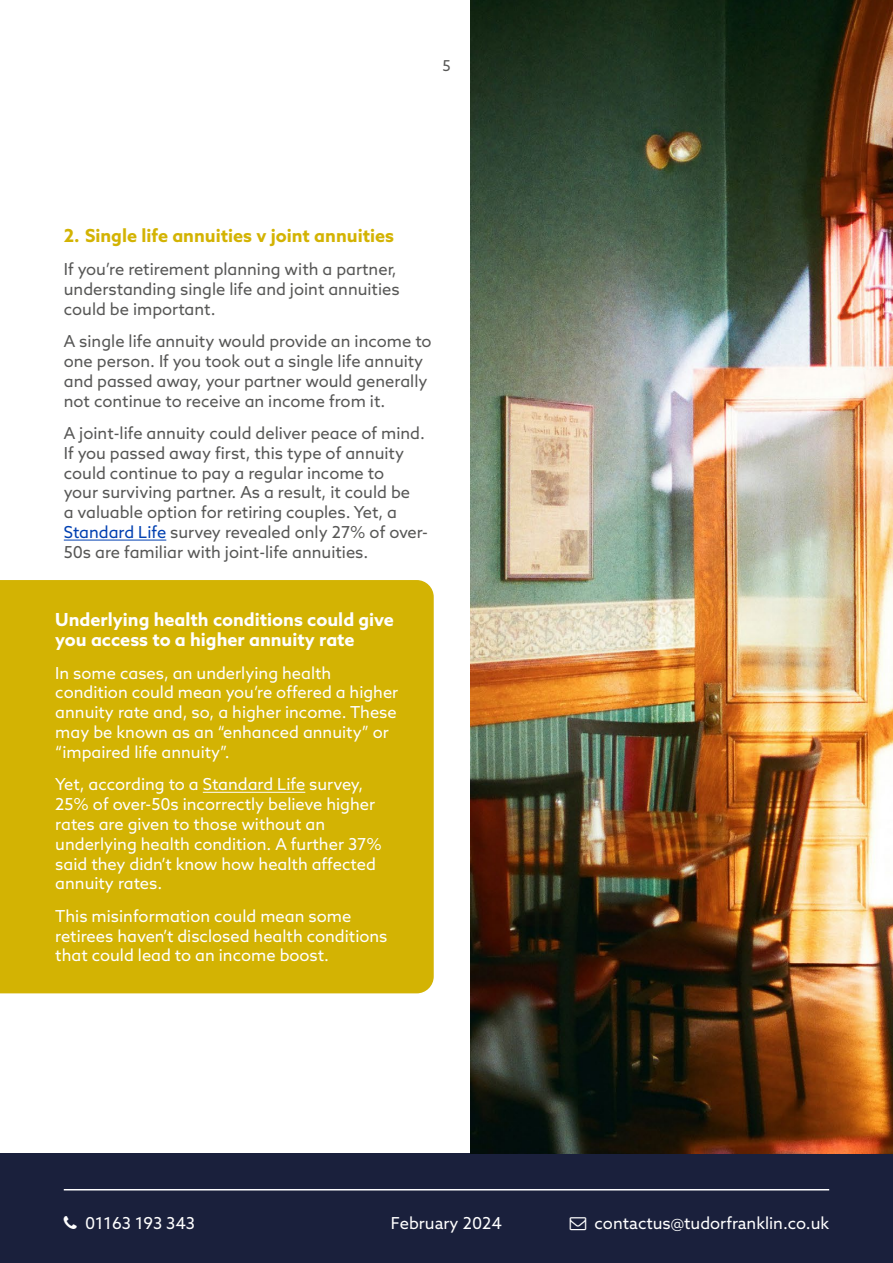
<style>
.page{position:relative;width:893px;height:1263px;background:#fff}
.page>*{position:absolute;margin:0;border:0;box-sizing:border-box;transform-origin:0 0}
.t1{font:700 18px/19.8px "Azo Sans";color:#fff}
.t2{font:700 18px "Azo Sans";color:#d3b303}
.t3{font:16.5px/19.8px "Azo Sans";color:#575756}
.t4{font:16.5px/19.8px "Azo Sans";color:#fff}
.t5{font:15px "Azo Sans";color:#575756}
.s1{color:#0040b1}
</style>
<div class="page">
<div style="left:0;top:1153px;width:893px;height:110px;background:#1a203c"></div>
<hr style="left:64px;top:1189px;width:765px;height:1px;background:#fff">
<img style="left:471px;top:0;width:422px;height:1153px">
<div style="left:0;top:580px;width:434px;height:413px;background:#d3b303"></div>
<hr style="left:203px;top:792px;width:102px;height:1px;background:#fff">
<hr style="left:64px;top:540px;width:102px;height:1px;background:#0040b1">
<p class="t5" style="left:442px;top:56px;width:10px">5</p>
<p class="t2" style="left:64px;top:224px;width:332px">2. Single life annuities v joint annuities</p>
<p class="t3" style="left:64px;top:259px;width:337px">If you’re retirement planning with a partner, understanding single life and joint annuities could be important.</p>
<p class="t3" style="left:64px;top:331px;width:369px">A single life annuity would provide an income to one person. If you took out a single life annuity and passed away, your partner would generally not continue to receive an income from it.</p>
<p class="t3" style="left:64px;top:423px;width:366px">A joint-life annuity could deliver peace of mind.<br>If you passed away first, this type of annuity could continue to pay a regular income to<br>your surviving partner. As a result, it could be<br>a valuable option for retiring couples. Yet, a <span class="s1">Standard Life</span> survey revealed only 27% of over-50s are familiar with joint-life annuities.</p>
<p class="t1" style="left:55px;top:609px;width:340px">Underlying health conditions could give you access to a higher annuity rate</p>
<p class="t4" style="left:55px;top:662px;width:345px">In some cases, an underlying health condition could mean you’re offered a higher annuity rate and, so, a higher income. These may be known as an “enhanced annuity” or “impaired life annuity”.</p>
<p class="t4" style="left:55px;top:774px;width:328px">Yet, according to a Standard Life survey, 25% of over-50s incorrectly believe higher rates are given to those without an underlying health condition. A further 37% said they didn’t know how health affected annuity rates.</p>
<p class="t4" style="left:55px;top:906px;width:334px">This misinformation could mean some retirees haven’t disclosed health conditions that could lead to an income boost.</p>
<p class="t4" style="left:85px;top:1213px;width:112px">01163 193 343</p>
<p class="t4" style="left:595px;top:1213px;width:236px">contactus@tudorfranklin.co.uk</p>
<p class="t4" style="left:391px;top:1213px;width:113px">February 2024</p>
</div>
